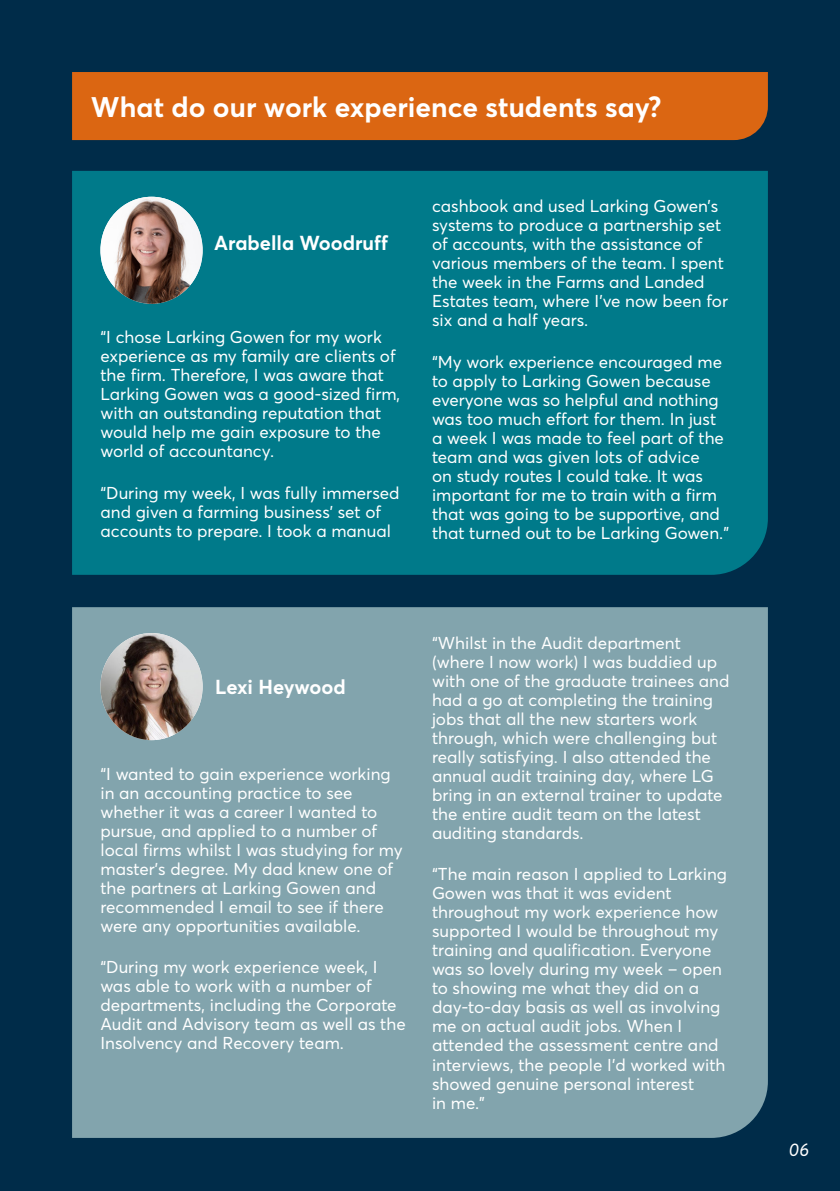
<style>
.page{position:relative;width:840px;height:1191px;background:#fff}
.page>*{position:absolute;margin:0;border:0;box-sizing:border-box;transform-origin:0 0}
.t1{font:700 28px "Averta";color:#fff}
.t2{font:700 20px "Averta";color:#fff}
.t3{font:italic 18px "Averta";color:#fff}
.t4{font:17px/19px "Averta";color:#fff}
</style>
<div class="page">
<div style="left:0;top:0;width:839px;height:1191px;background:#002c49"></div>
<div style="left:72px;top:72px;width:695px;height:68px;background:#db6612"></div>
<div style="left:72px;top:171px;width:695px;height:404px;background:#007a8a"></div>
<img style="left:100px;top:197px;width:102px;height:107px">
<div style="left:72px;top:607px;width:695px;height:530px;background:#82a4ad"></div>
<img style="left:100px;top:633px;width:102px;height:107px">
<p class="t1" style="left:91px;top:89px;width:572px">What do our work experience students say?</p>
<p class="t2" style="left:214px;top:230px;width:175px">Arabella Woodruff</p>
<p class="t4" style="left:100px;top:328px;width:301px">“I chose Larking Gowen for my work experience as my family are clients of the firm. Therefore, I was aware that Larking Gowen was a good-sized firm, with an outstanding reputation that would help me gain exposure to the world of accountancy.</p>
<p class="t4" style="left:100px;top:483px;width:300px">“During my week, I was fully immersed and given a farming business’ set of accounts to prepare. I took a manual</p>
<p class="t4" style="left:432px;top:197px;width:297px">cashbook and used Larking Gowen’s systems to produce a partnership set of accounts, with the assistance of various members of the team. I spent the week in the Farms and Landed<br>Estates team, where I’ve now been for six and a half years.</p>
<p class="t4" style="left:432px;top:352px;width:298px">“My work experience encouraged me to apply to Larking Gowen because everyone was so helpful and nothing was too much effort for them. In just a week I was made to feel part of the team and was given lots of advice<br>on study routes I could take. It was important for me to train with a firm that was going to be supportive, and that turned out to be Larking Gowen.”</p>
<p class="t2" style="left:215px;top:674px;width:132px">Lexi Heywood</p>
<p class="t4" style="left:100px;top:764px;width:304px">“I wanted to gain experience working in an accounting practice to see whether it was a career I wanted to pursue, and applied to a number of local firms whilst I was studying for my master’s degree. My dad knew one of the partners at Larking Gowen and recommended I email to see if there were any opportunities available.</p>
<p class="t4" style="left:100px;top:957px;width:307px">“During my work experience week, I was able to work with a number of departments, including the Corporate Audit and Advisory team as well as the Insolvency and Recovery team.</p>
<p class="t4" style="left:432px;top:633px;width:299px">“Whilst in the Audit department (where I now work) I was buddied up with one of the graduate trainees and had a go at completing the training jobs that all the new starters work through, which were challenging but really satisfying. I also attended the annual audit training day, where LG bring in an external trainer to update the entire audit team on the latest auditing standards.</p>
<p class="t4" style="left:432px;top:864px;width:296px">“The main reason I applied to Larking<br>Gowen was that it was evident throughout my work experience how supported I would be throughout my training and qualification. Everyone was so lovely during my week – open to showing me what they did on a day-to-day basis as well as involving me on actual audit jobs. When I attended the assessment centre and interviews, the people I’d worked with showed genuine personal interest<br>in me.”</p>
<p class="t3" style="left:788px;top:1137px;width:22px">06</p>
</div>
